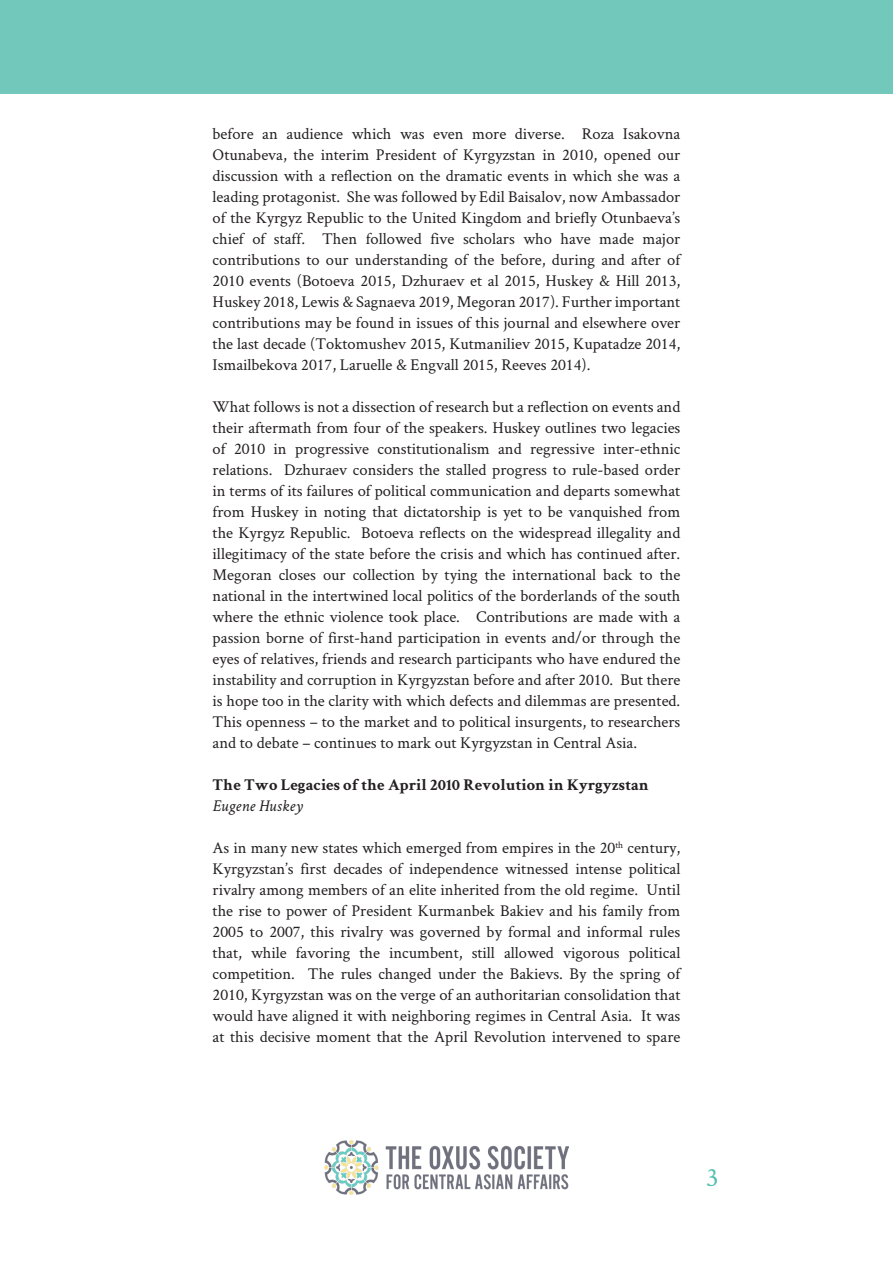
<style>
.page{position:relative;width:893px;height:1263px;background:#fff}
.page>*{position:absolute;margin:0;border:0;box-sizing:border-box;transform-origin:0 0}
.t1{font:27px "Crimson Text";color:#4fc0ad}
.t2{font:16.5px/21px "Crimson Text";color:#231f20;text-align:justify}
.t3{font:700 16.5px "Crimson Text";color:#231f20}
.t4{font:italic 16.5px "Crimson Text";color:#231f20}
</style>
<div class="page">
<div style="left:0;top:0;width:892px;height:94px;background:#72c9bb"></div>
<img style="left:324px;top:1140px;width:245px;height:54px">
<p class="t2" style="left:213px;top:123px;width:469px">before an audience which was even more diverse. Roza Isakovna Otunabeva, the interim President of Kyrgyzstan in 2010, opened our discussion with a reflection on the dramatic events in which she was a leading protagonist. She was followed by Edil Baisalov, now Ambassador of the Kyrgyz Republic to the United Kingdom and briefly Otunbaeva’s chief of staff. Then followed five scholars who have made major contributions to our understanding of the before, during and after of 2010 events (Botoeva 2015, Dzhuraev et al 2015, Huskey &amp; Hill 2013, Huskey 2018, Lewis &amp; Sagnaeva 2019, Megoran 2017). Further important contributions may be found in issues of this journal and elsewhere over the last decade (Toktomushev 2015, Kutmaniliev 2015, Kupatadze 2014, Ismailbekova 2017, Laruelle &amp; Engvall 2015, Reeves 2014).</p>
<p class="t2" style="left:213px;top:396px;width:469px">What follows is not a dissection of research but a reflection on events and their aftermath from four of the speakers. Huskey outlines two legacies of 2010 in progressive constitutionalism and regressive inter-ethnic relations. Dzhuraev considers the stalled progress to rule-based order in terms of its failures of political communication and departs somewhat from Huskey in noting that dictatorship is yet to be vanquished from the Kyrgyz Republic. Botoeva reflects on the widespread illegality and illegitimacy of the state before the crisis and which has continued after.<br>Megoran closes our collection by tying the international back to the national in the intertwined local politics of the borderlands of the south where the ethnic violence took place. Contributions are made with a passion borne of first-hand participation in events and/or through the eyes of relatives, friends and research participants who have endured the instability and corruption in Kyrgyzstan before and after 2010. But there is hope too in the clarity with which defects and dilemmas are presented.<br>This openness – to the market and to political insurgents, to researchers and to debate – continues to mark out Kyrgyzstan in Central Asia.</p>
<p class="t3" style="left:213px;top:775px;width:438px">The Two Legacies of the April 2010 Revolution in Kyrgyzstan</p>
<p class="t4" style="left:213px;top:796px;width:92px">Eugene Huskey</p>
<p class="t2" style="left:213px;top:837px;width:469px">As in many new states which emerged from empires in the 20<sup>th</sup> century, Kyrgyzstan’s first decades of independence witnessed intense political rivalry among members of an elite inherited from the old regime. Until the rise to power of President Kurmanbek Bakiev and his family from 2005 to 2007, this rivalry was governed by formal and informal rules that, while favoring the incumbent, still allowed vigorous political competition. The rules changed under the Bakievs. By the spring of 2010, Kyrgyzstan was on the verge of an authoritarian consolidation that would have aligned it with neighboring regimes in Central Asia. It was at this decisive moment that the April Revolution intervened to spare</p>
<p class="t1" style="left:706px;top:1159px;width:14px">3</p>
</div>
